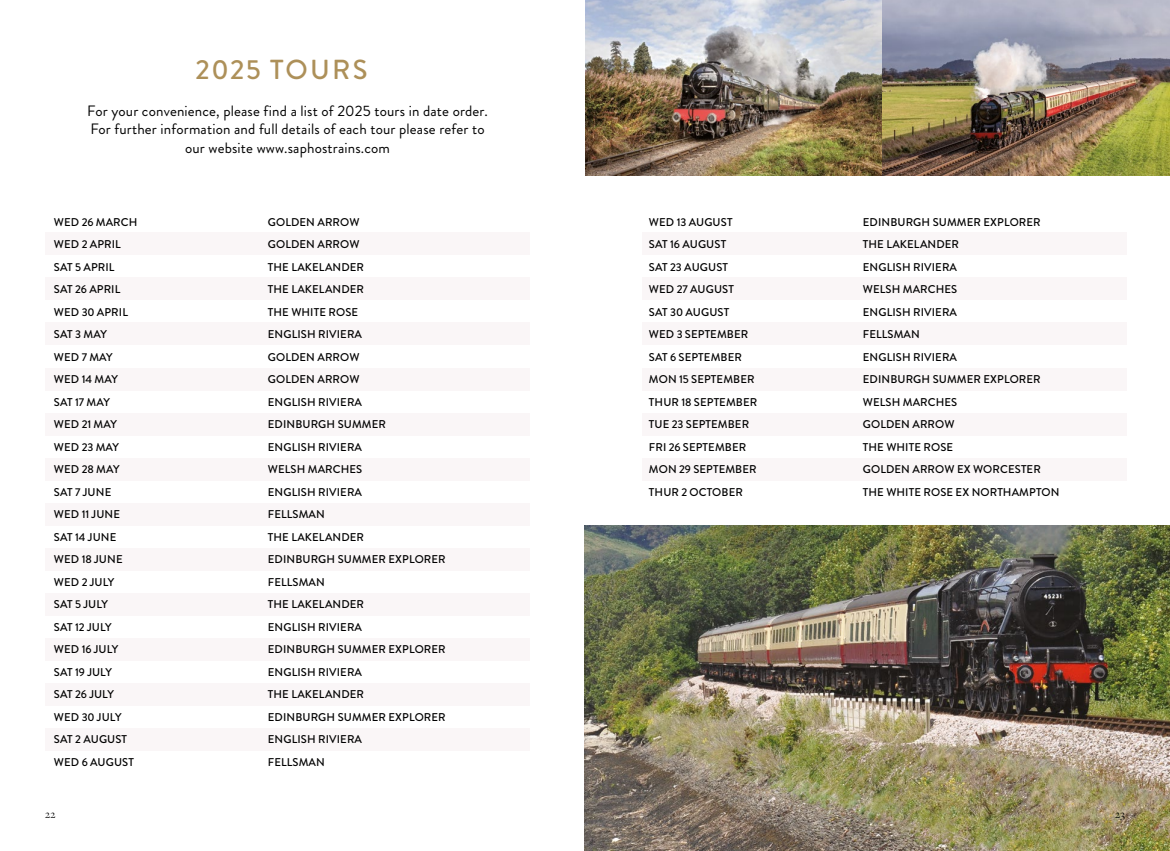
<style>
.page{position:relative;width:1170px;height:851px;background:#fff}
.page>*{position:absolute;margin:0;border:0;box-sizing:border-box;transform-origin:0 0}
.t1{font:500 27.5px "Brandon Grotesque";letter-spacing:.07em;color:#ad9059}
.t2{font:15px/18.8px "Brandon Grotesque";letter-spacing:.01em;color:#000;text-align:center}
.t3{font:500 11.25px "Brandon Grotesque";letter-spacing:.01em;color:#000}
.t4{font:11.25px "Freight Disp Pro";color:#000}
</style>
<div class="page">
<div style="left:641px;top:233px;width:485px;height:22px;background:#faf6f7"></div>
<div style="left:641px;top:413px;width:485px;height:22px;background:#faf6f7"></div>
<div style="left:641px;top:278px;width:485px;height:22px;background:#faf6f7"></div>
<div style="left:641px;top:458px;width:485px;height:22px;background:#faf6f7"></div>
<div style="left:641px;top:323px;width:485px;height:22px;background:#faf6f7"></div>
<div style="left:641px;top:368px;width:485px;height:22px;background:#faf6f7"></div>
<div style="left:45px;top:233px;width:485px;height:22px;background:#faf6f7"></div>
<img style="left:585px;top:525px;width:584px;height:325px">
<div style="left:45px;top:278px;width:485px;height:22px;background:#faf6f7"></div>
<div style="left:45px;top:323px;width:485px;height:22px;background:#faf6f7"></div>
<div style="left:45px;top:368px;width:485px;height:22px;background:#faf6f7"></div>
<div style="left:45px;top:413px;width:485px;height:22px;background:#faf6f7"></div>
<div style="left:45px;top:458px;width:485px;height:22px;background:#faf6f7"></div>
<div style="left:45px;top:503px;width:485px;height:22px;background:#faf6f7"></div>
<div style="left:45px;top:548px;width:485px;height:22px;background:#faf6f7"></div>
<div style="left:45px;top:593px;width:485px;height:22px;background:#faf6f7"></div>
<div style="left:45px;top:638px;width:485px;height:22px;background:#faf6f7"></div>
<div style="left:45px;top:683px;width:485px;height:22px;background:#faf6f7"></div>
<div style="left:45px;top:728px;width:485px;height:22px;background:#faf6f7"></div>
<img style="left:585px;top:0;width:584px;height:175px">
<h1 class="t1" style="left:195px;top:51px;width:173px">2025 TOURS</h1>
<h2 class="t2" style="left:87px;top:101px;width:402px">For your convenience, please find a list of 2025 tours in date order.<br>For further information and full details of each tour please refer to our website www.saphostrains.com</h2>
<p class="t3" style="left:54px;top:214px;width:85px">WED 26 MARCH</p>
<p class="t3" style="left:268px;top:214px;width:93px">GOLDEN ARROW</p>
<p class="t3" style="left:54px;top:236px;width:68px">WED 2 APRIL</p>
<p class="t3" style="left:268px;top:236px;width:93px">GOLDEN ARROW</p>
<p class="t3" style="left:54px;top:259px;width:62px">SAT 5 APRIL</p>
<p class="t3" style="left:268px;top:259px;width:98px">THE LAKELANDER</p>
<p class="t3" style="left:54px;top:281px;width:68px">SAT 26 APRIL</p>
<p class="t3" style="left:268px;top:281px;width:98px">THE LAKELANDER</p>
<p class="t3" style="left:54px;top:304px;width:75px">WED 30 APRIL</p>
<p class="t3" style="left:268px;top:304px;width:92px">THE WHITE ROSE</p>
<p class="t3" style="left:54px;top:326px;width:54px">SAT 3 MAY</p>
<p class="t3" style="left:268px;top:326px;width:96px">ENGLISH RIVIERA</p>
<p class="t3" style="left:54px;top:349px;width:60px">WED 7 MAY</p>
<p class="t3" style="left:268px;top:349px;width:93px">GOLDEN ARROW</p>
<p class="t3" style="left:54px;top:371px;width:65px">WED 14 MAY</p>
<p class="t3" style="left:268px;top:371px;width:93px">GOLDEN ARROW</p>
<p class="t3" style="left:54px;top:394px;width:58px">SAT 17 MAY</p>
<p class="t3" style="left:268px;top:394px;width:96px">ENGLISH RIVIERA</p>
<p class="t3" style="left:54px;top:416px;width:64px">WED 21 MAY</p>
<p class="t3" style="left:268px;top:416px;width:120px">EDINBURGH SUMMER</p>
<p class="t3" style="left:54px;top:439px;width:67px">WED 23 MAY</p>
<p class="t3" style="left:268px;top:439px;width:96px">ENGLISH RIVIERA</p>
<p class="t3" style="left:54px;top:461px;width:67px">WED 28 MAY</p>
<p class="t3" style="left:268px;top:461px;width:96px">WELSH MARCHES</p>
<p class="t3" style="left:54px;top:484px;width:59px">SAT 7 JUNE</p>
<p class="t3" style="left:268px;top:484px;width:96px">ENGLISH RIVIERA</p>
<p class="t3" style="left:54px;top:506px;width:68px">WED 11 JUNE</p>
<p class="t3" style="left:268px;top:506px;width:58px">FELLSMAN</p>
<p class="t3" style="left:54px;top:529px;width:64px">SAT 14 JUNE</p>
<p class="t3" style="left:268px;top:529px;width:98px">THE LAKELANDER</p>
<p class="t3" style="left:54px;top:551px;width:70px">WED 18 JUNE</p>
<p class="t3" style="left:268px;top:551px;width:179px">EDINBURGH SUMMER EXPLORER</p>
<p class="t3" style="left:54px;top:574px;width:62px">WED 2 JULY</p>
<p class="t3" style="left:268px;top:574px;width:58px">FELLSMAN</p>
<p class="t3" style="left:54px;top:596px;width:56px">SAT 5 JULY</p>
<p class="t3" style="left:268px;top:596px;width:98px">THE LAKELANDER</p>
<p class="t3" style="left:54px;top:619px;width:59px">SAT 12 JULY</p>
<p class="t3" style="left:268px;top:619px;width:96px">ENGLISH RIVIERA</p>
<p class="t3" style="left:54px;top:641px;width:66px">WED 16 JULY</p>
<p class="t3" style="left:268px;top:641px;width:179px">EDINBURGH SUMMER EXPLORER</p>
<p class="t3" style="left:54px;top:664px;width:59px">SAT 19 JULY</p>
<p class="t3" style="left:268px;top:664px;width:96px">ENGLISH RIVIERA</p>
<p class="t3" style="left:54px;top:686px;width:61px">SAT 26 JULY</p>
<p class="t3" style="left:268px;top:686px;width:98px">THE LAKELANDER</p>
<p class="t3" style="left:54px;top:709px;width:69px">WED 30 JULY</p>
<p class="t3" style="left:268px;top:709px;width:179px">EDINBURGH SUMMER EXPLORER</p>
<p class="t3" style="left:54px;top:731px;width:75px">SAT 2 AUGUST</p>
<p class="t3" style="left:268px;top:731px;width:96px">ENGLISH RIVIERA</p>
<p class="t3" style="left:54px;top:754px;width:81px">WED 6 AUGUST</p>
<p class="t3" style="left:268px;top:754px;width:58px">FELLSMAN</p>
<p class="t4" style="left:45px;top:807px;width:12px">22</p>
<p class="t3" style="left:649px;top:214px;width:85px">WED 13 AUGUST</p>
<p class="t3" style="left:862px;top:214px;width:179px">EDINBURGH SUMMER EXPLORER</p>
<p class="t3" style="left:649px;top:236px;width:79px">SAT 16 AUGUST</p>
<p class="t3" style="left:862px;top:236px;width:98px">THE LAKELANDER</p>
<p class="t3" style="left:649px;top:259px;width:80px">SAT 23 AUGUST</p>
<p class="t3" style="left:862px;top:259px;width:96px">ENGLISH RIVIERA</p>
<p class="t3" style="left:649px;top:281px;width:86px">WED 27 AUGUST</p>
<p class="t3" style="left:862px;top:281px;width:96px">WELSH MARCHES</p>
<p class="t3" style="left:649px;top:304px;width:82px">SAT 30 AUGUST</p>
<p class="t3" style="left:862px;top:304px;width:96px">ENGLISH RIVIERA</p>
<p class="t3" style="left:649px;top:326px;width:101px">WED 3 SEPTEMBER</p>
<p class="t3" style="left:862px;top:326px;width:58px">FELLSMAN</p>
<p class="t3" style="left:649px;top:349px;width:94px">SAT 6 SEPTEMBER</p>
<p class="t3" style="left:862px;top:349px;width:96px">ENGLISH RIVIERA</p>
<p class="t3" style="left:649px;top:371px;width:107px">MON 15 SEPTEMBER</p>
<p class="t3" style="left:862px;top:371px;width:179px">EDINBURGH SUMMER EXPLORER</p>
<p class="t3" style="left:649px;top:394px;width:110px">THUR 18 SEPTEMBER</p>
<p class="t3" style="left:862px;top:394px;width:96px">WELSH MARCHES</p>
<p class="t3" style="left:649px;top:416px;width:102px">TUE 23 SEPTEMBER</p>
<p class="t3" style="left:862px;top:416px;width:93px">GOLDEN ARROW</p>
<p class="t3" style="left:649px;top:439px;width:99px">FRI 26 SEPTEMBER</p>
<p class="t3" style="left:862px;top:439px;width:92px">THE WHITE ROSE</p>
<p class="t3" style="left:649px;top:461px;width:109px">MON 29 SEPTEMBER</p>
<p class="t3" style="left:862px;top:461px;width:179px">GOLDEN ARROW EX WORCESTER</p>
<p class="t3" style="left:649px;top:484px;width:95px">THUR 2 OCTOBER</p>
<p class="t3" style="left:862px;top:484px;width:198px">THE WHITE ROSE EX NORTHAMPTON</p>
<p class="t4" style="left:1115px;top:807px;width:11px">23</p>
</div>
